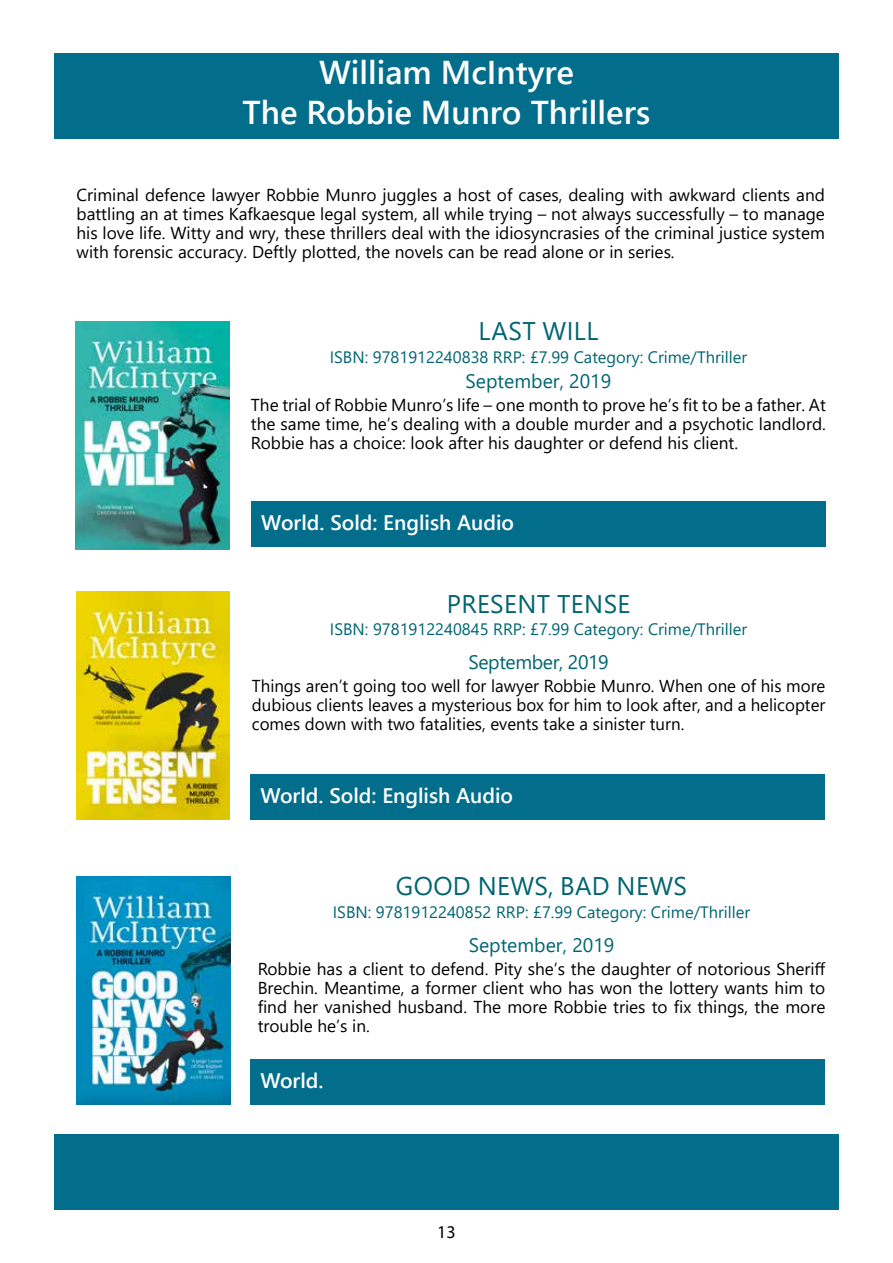
<style>
.page{position:relative;width:893px;height:1263px;background:#fff}
.page>*{position:absolute;margin:0;border:0;box-sizing:border-box;transform-origin:0 0}
.t1{font:600 33px/39.6px "Segoe UI";color:#fff;text-align:center}
.t2{font:25.5px "Segoe UI";letter-spacing:.015em;color:#006571}
.t3{font:600 21px "Segoe UI";color:#fff}
.t4{font:19.5px "Segoe UI";color:#006571}
.t5{font:19.5px "Segoe UI";letter-spacing:-.02em;color:#006571}
.t6{font:18px "Myriad Pro";color:#000}
.t7{font:17.25px/18.9px "Segoe UI";color:#000;text-align:justify}
.t8{font:16.5px "Segoe UI";color:#006571}
</style>
<div class="page">
<img style="left:77px;top:877px;width:153px;height:227px">
<div style="left:54px;top:54px;width:785px;height:85px;background:#026e8c"></div>
<div style="left:54px;top:1134px;width:785px;height:75px;background:#026e8c"></div>
<img style="left:77px;top:592px;width:153px;height:227px">
<img style="left:76px;top:322px;width:153px;height:227px">
<div style="left:251px;top:502px;width:575px;height:45px;background:#036e8c"></div>
<div style="left:250px;top:774px;width:575px;height:45px;background:#036e8c"></div>
<div style="left:250px;top:1059px;width:575px;height:45px;background:#036e8c"></div>
<h1 class="t1" style="left:243px;top:50px;width:409px">William McIntyre<br>The Robbie Munro Thrillers</h1>
<p class="t7" style="left:77px;top:184px;width:750px">Criminal defence lawyer Robbie Munro juggles a host of cases, dealing with awkward clients and battling an at times Kafkaesque legal system, all while trying – not always successfully – to manage his love life. Witty and wry, these thrillers deal with the idiosyncrasies of the criminal justice system with forensic accuracy. Deftly plotted, the novels can be read alone or in series.</p>
<h2 class="t2" style="left:478px;top:307px;width:121px">LAST WILL</h2>
<p class="t8" style="left:330px;top:341px;width:419px">ISBN: 9781912240838 RRP: £7.99 Category: Crime/Thriller</p>
<p class="t4" style="left:466px;top:363px;width:147px">September, 2019</p>
<p class="t7" style="left:251px;top:394px;width:576px">The trial of Robbie Munro’s life – one month to prove he’s fit to be a father. At the same time, he’s dealing with a double murder and a psychotic landlord.<br>Robbie has a choice: look after his daughter or defend his client.</p>
<p class="t3" style="left:261px;top:503px;width:254px">World. Sold: English Audio</p>
<h2 class="t2" style="left:447px;top:579px;width:185px">PRESENT TENSE</h2>
<p class="t8" style="left:330px;top:614px;width:419px">ISBN: 9781912240845 RRP: £7.99 Category: Crime/Thriller</p>
<p class="t5" style="left:468px;top:644px;width:142px">September, 2019</p>
<p class="t7" style="left:252px;top:675px;width:575px">Things aren’t going too well for lawyer Robbie Munro. When one of his more dubious clients leaves a mysterious box for him to look after, and a helicopter comes down with two fatalities, events take a sinister turn.</p>
<p class="t3" style="left:260px;top:775px;width:254px">World. Sold: English Audio</p>
<h2 class="t2" style="left:396px;top:862px;width:293px">GOOD NEWS, BAD NEWS</h2>
<p class="t8" style="left:333px;top:896px;width:419px">ISBN: 9781912240852 RRP: £7.99 Category: Crime/Thriller</p>
<p class="t4" style="left:469px;top:926px;width:147px">September, 2019</p>
<p class="t7" style="left:258px;top:958px;width:569px">Robbie has a client to defend. Pity she’s the daughter of notorious Sheriff Brechin. Meantime, a former client who has won the lottery wants him to find her vanished husband. The more Robbie tries to fix things, the more trouble he’s in.</p>
<p class="t3" style="left:260px;top:1060px;width:65px">World.</p>
<p class="t6" style="left:437px;top:1221px;width:20px">13</p>
</div>
